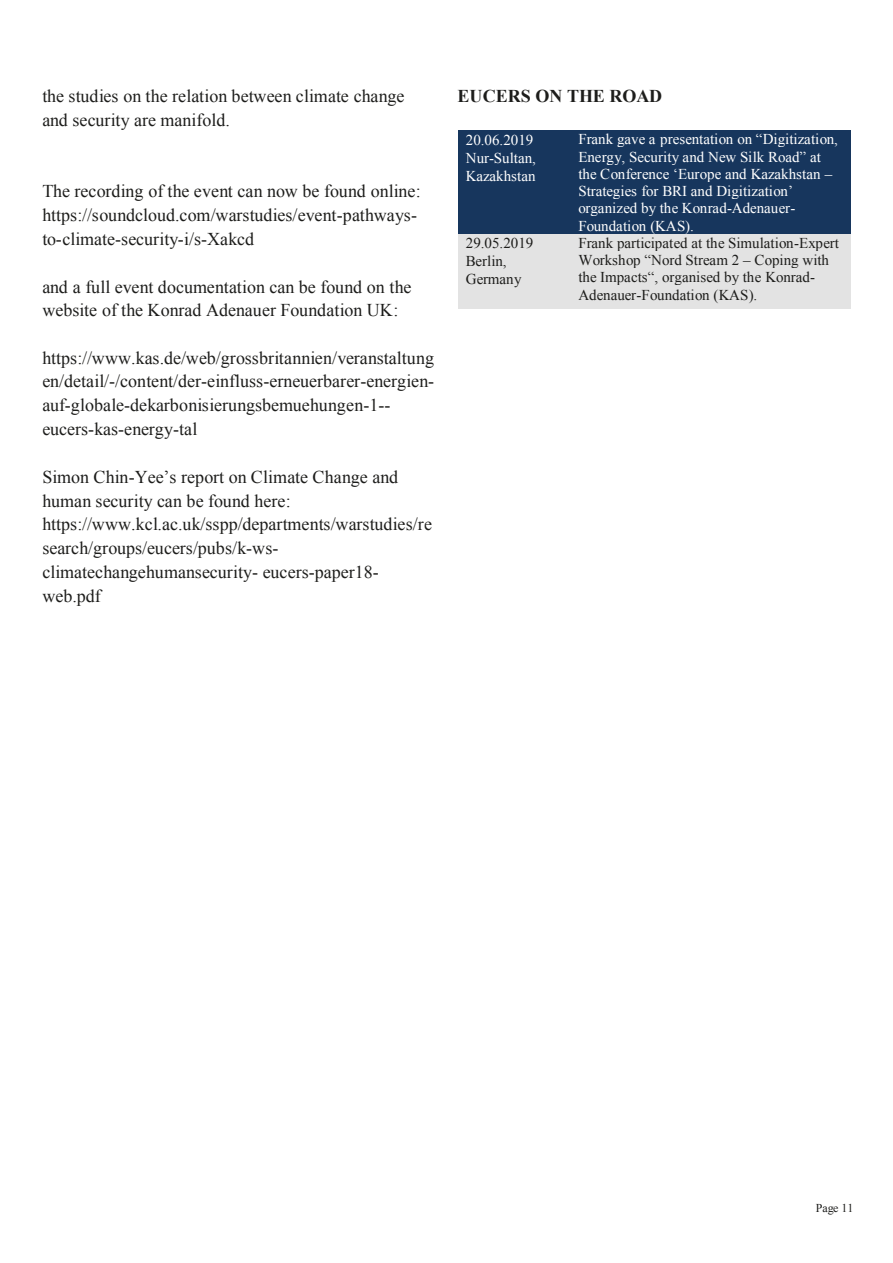
<style>
.page{position:relative;width:893px;height:1263px;background:#fff}
.page>*{position:absolute;margin:0;border:0;box-sizing:border-box;transform-origin:0 0}
.t1{font:18px/23.9px "Times New Roman";color:#1d1d1b}
.t2{font:700 18px "Times New Roman";color:#1d1d1b}
.t3{font:15px/17.2px "Times New Roman";color:#fff}
.t4{font:15px/17.2px "Times New Roman";color:#1d1d1b}
.t5{font:12px "Times New Roman";letter-spacing:-.005em;color:#1d1d1b}
</style>
<div class="page">
<div style="left:457px;top:131px;width:113px;height:103px;background:#17365d"></div>
<div style="left:570px;top:131px;width:281px;height:103px;background:#17365d"></div>
<div style="left:457px;top:234px;width:113px;height:75px;background:#e3e3e3"></div>
<div style="left:570px;top:234px;width:281px;height:75px;background:#e3e3e3"></div>
<p class="t1" style="left:42px;top:84px;width:363px">the studies on the relation between climate change and security are manifold.</p>
<p class="t1" style="left:42px;top:179px;width:380px">The recording of the event can now be found online: https://soundcloud.com/warstudies/event-pathways&shy;to-climate-security-i/s-Xakcd</p>
<p class="t1" style="left:42px;top:274px;width:370px">and a full event documentation can be found on the website of the Konrad Adenauer Foundation UK:</p>
<p class="t1" style="left:42px;top:346px;width:393px">https://www.kas.de/web/grossbritannien/veranstaltung en/detail/-/content/der-einfluss-erneuerbarer-energien&shy;auf-globale-dekarbonisierungsbemuehungen-1-- eucers-kas-energy-tal</p>
<p class="t1" style="left:42px;top:464px;width:391px">Simon Chin-Yee’s report on Climate Change and human security can be found here: https://www.kcl.ac.uk/sspp/departments/warstudies/re search/groups/eucers/pubs/k-ws&shy;climatechangehumansecurity- eucers-paper18- web.pdf</p>
<p class="t2" style="left:457px;top:83px;width:206px">EUCERS ON THE ROAD</p>
<p class="t3" style="left:466px;top:131px;width:72px;line-height:18px">20.06.2019<br>Nur-Sultan,<br>Kazakhstan</p>
<p class="t3" style="left:578px;top:131px;width:261px">Frank gave a presentation on “Digitization, Energy, Security and New Silk Road” at the Conference ‘Europe and Kazakhstan – Strategies for BRI and Digitization’ organized by the Konrad-Adenauer-Foundation (KAS).</p>
<p class="t4" style="left:466px;top:234px;width:69px;line-height:18px">29.05.2019<br>Berlin,<br>Germany</p>
<p class="t4" style="left:578px;top:234px;width:262px">Frank participated at the Simulation-Expert Workshop “Nord Stream 2 – Coping with the Impacts“, organised by the Konrad-Adenauer-Foundation (KAS).</p>
<p class="t5" style="left:815px;top:1200px;width:39px">Page 11</p>
</div>
